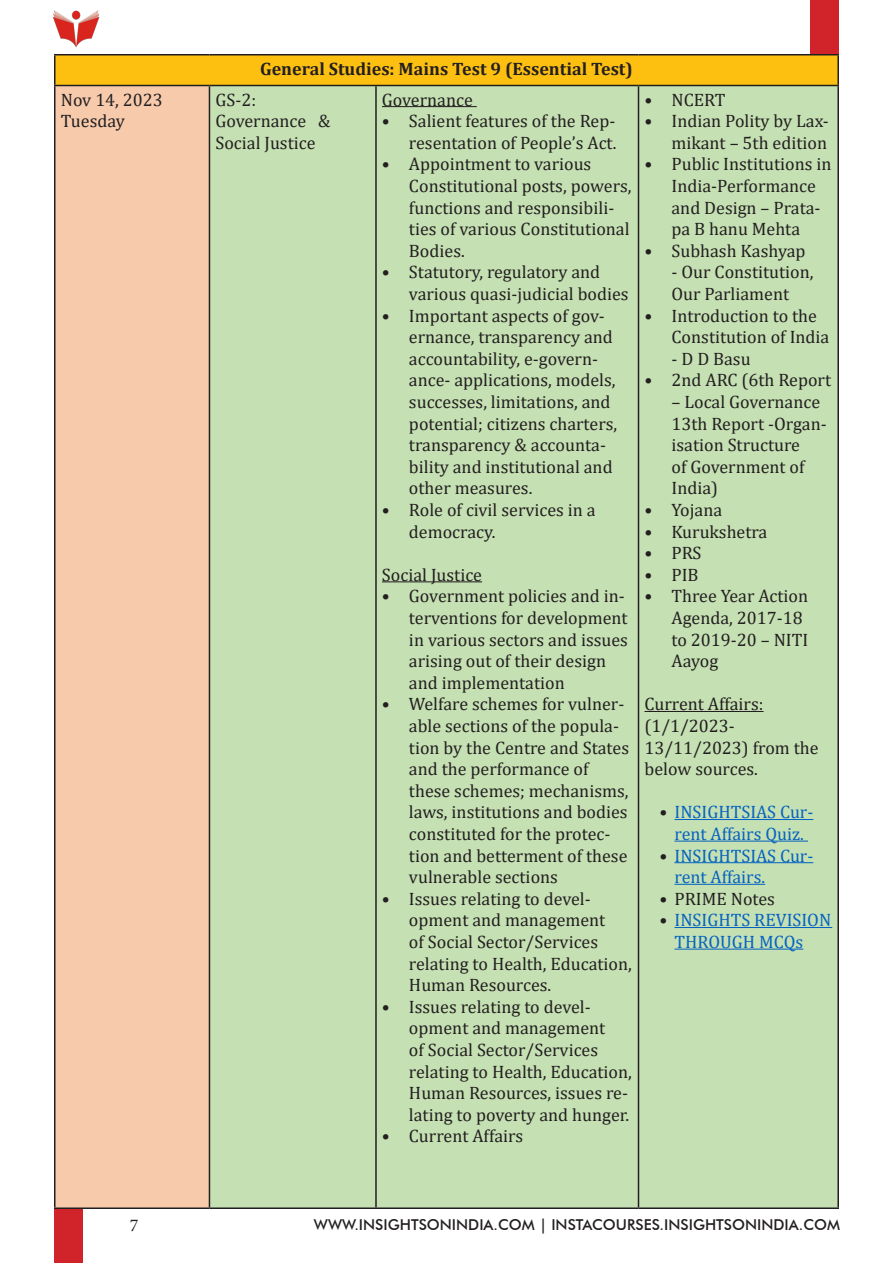
<style>
.page{position:relative;width:893px;height:1263px;background:#fff}
.page>*{position:absolute;margin:0;border:0;box-sizing:border-box;transform-origin:0 0}
.Paragraph_cambaria{font:18px/21.6px "Cambria";color:#231f20}
.t1{font:18px/21.6px "Cambria";color:#0563c1}
.Paragraph_cambaria-2{font:700 18px "Cambria";color:#231f20}
.t2{font:18px "Minion Pro";color:#231f20}
.t3{font:500 15px "Futura BT";color:#231f20}
.s1{color:#231f20}
</style>
<div class="page">
<div style="left:54px;top:1209px;width:28px;height:54px;background:#d1232a"></div>
<div style="left:810px;top:0;width:29px;height:54px;background:#d1232a"></div>
<img style="left:53px;top:10px;width:47px;height:38px">
<div style="left:55px;top:55px;width:783px;height:31px;background:#fdc011"></div>
<div style="left:55px;top:86px;width:154px;height:1122px;background:#f7caac"></div>
<div style="left:210px;top:86px;width:627px;height:1121px;background:#c5e0b3"></div>
<hr style="left:54px;top:54px;width:155px;height:2px;background:#231f20">
<hr style="left:54px;top:56px;width:2px;height:29px;background:#231f20">
<hr style="left:209px;top:54px;width:167px;height:2px;background:#231f20">
<hr style="left:376px;top:54px;width:262px;height:2px;background:#231f20">
<hr style="left:638px;top:54px;width:201px;height:2px;background:#231f20">
<hr style="left:837px;top:56px;width:2px;height:29px;background:#231f20">
<hr style="left:54px;top:85px;width:155px;height:1px;background:#231f20">
<hr style="left:54px;top:86px;width:2px;height:1121px;background:#231f20">
<hr style="left:209px;top:85px;width:167px;height:1px;background:#231f20">
<hr style="left:209px;top:86px;width:1px;height:1121px;background:#231f20">
<hr style="left:376px;top:85px;width:262px;height:1px;background:#231f20">
<hr style="left:375px;top:86px;width:2px;height:1121px;background:#231f20">
<hr style="left:638px;top:85px;width:201px;height:1px;background:#231f20">
<hr style="left:638px;top:86px;width:1px;height:1121px;background:#231f20">
<hr style="left:837px;top:86px;width:2px;height:1121px;background:#231f20">
<hr style="left:54px;top:1207px;width:155px;height:2px;background:#231f20">
<hr style="left:209px;top:1207px;width:167px;height:2px;background:#231f20">
<hr style="left:376px;top:1207px;width:262px;height:2px;background:#231f20">
<hr style="left:638px;top:1207px;width:201px;height:2px;background:#231f20">
<hr style="left:382px;top:106px;width:95px;height:1px;background:#231f20">
<hr style="left:382px;top:581px;width:100px;height:1px;background:#231f20">
<hr style="left:644px;top:711px;width:120px;height:1px;background:#231f20">
<hr style="left:674px;top:819px;width:139px;height:1px;background:#0563c1">
<hr style="left:674px;top:840px;width:134px;height:2px;background:#0563c1">
<hr style="left:674px;top:862px;width:139px;height:1px;background:#0563c1">
<hr style="left:674px;top:884px;width:91px;height:1px;background:#0563c1">
<hr style="left:674px;top:927px;width:158px;height:1px;background:#0563c1">
<hr style="left:674px;top:948px;width:129px;height:2px;background:#0563c1">
<p class="Paragraph_cambaria" style="left:61px;top:88px;width:104px">Nov 14, 2023</p>
<p class="Paragraph_cambaria" style="left:61px;top:110px;width:66px">Tuesday</p>
<p class="Paragraph_cambaria-2" style="left:260px;top:56px;width:374px">General Studies: Mains Test 9 (Essential Test)</p>
<p class="Paragraph_cambaria" style="left:215px;top:88px;width:42px">GS-2:</p>
<p class="Paragraph_cambaria" style="left:215px;top:110px;width:117px">Governance &amp;</p>
<p class="Paragraph_cambaria" style="left:215px;top:132px;width:102px">Social Justice</p>
<p class="Paragraph_cambaria" style="left:382px;top:88px;width:92px">Governance</p>
<p class="Paragraph_cambaria" style="left:382px;top:110px;width:236px;text-align:right">• Salient features of the Rep&shy;resentation of People’s Act.</p>
<p class="Paragraph_cambaria" style="left:409px;top:153px;width:224px;text-indent:-27px">• Appointment to various<br>Constitutional posts, powers, functions and responsibili&shy;ties of various Constitutional<br>Bodies.</p>
<p class="Paragraph_cambaria" style="left:409px;top:261px;width:221px;text-indent:-27px">• Statutory, regulatory and various quasi-judicial bodies</p>
<p class="Paragraph_cambaria" style="left:409px;top:304px;width:210px;text-indent:-27px">• Important aspects of gov&shy;ernance, transparency and accountability, e-govern&shy;ance- applications, models, successes, limitations, and potential; citizens charters, transparency &amp; accounta&shy;bility and institutional and other measures.</p>
<p class="Paragraph_cambaria" style="left:409px;top:499px;width:188px;text-indent:-27px">• Role of civil services in a democracy.</p>
<p class="Paragraph_cambaria" style="left:382px;top:564px;width:102px">Social Justice</p>
<p class="Paragraph_cambaria" style="left:409px;top:585px;width:220px;text-indent:-27px">• Government policies and in&shy;terventions for development in various sectors and issues arising out of their design and implementation</p>
<p class="Paragraph_cambaria" style="left:409px;top:693px;width:222px;text-indent:-27px">• Welfare schemes for vulner&shy;able sections of the popula&shy;tion by the Centre and States and the performance of these schemes; mechanisms, laws, institutions and bodies constituted for the protec&shy;tion and betterment of these vulnerable sections</p>
<p class="Paragraph_cambaria" style="left:409px;top:888px;width:224px;text-indent:-27px">• Issues relating to devel&shy;opment and management<br>of Social Sector/Services relating to Health, Education,<br>Human Resources.</p>
<p class="Paragraph_cambaria" style="left:409px;top:996px;width:224px;text-indent:-27px">• Issues relating to devel&shy;opment and management<br>of Social Sector/Services relating to Health, Education,<br>Human Resources, issues re&shy;lating to poverty and hunger.</p>
<p class="Paragraph_cambaria" style="left:382px;top:1125px;width:143px">• Current Affairs</p>
<p class="Paragraph_cambaria" style="left:644px;top:88px;width:83px">• NCERT</p>
<p class="Paragraph_cambaria" style="left:644px;top:110px;width:186px;text-align:right">• Indian Polity by Lax&shy;mikant – 5th edition</p>
<p class="Paragraph_cambaria" style="left:671px;top:153px;width:161px;text-indent:-27px">• Public Institutions in<br>India-Performance and Design – Prata&shy;pa B hanu Mehta</p>
<p class="Paragraph_cambaria" style="left:644px;top:240px;width:162px">• Subhash Kashyap</p>
<p class="Paragraph_cambaria" style="left:671px;top:261px;width:144px">- Our Constitution,<br>Our Parliament</p>
<p class="Paragraph_cambaria" style="left:671px;top:304px;width:159px;text-indent:-27px">• Introduction to the<br>Constitution of India</p>
<p class="Paragraph_cambaria" style="left:671px;top:348px;width:81px">- D D Basu</p>
<p class="Paragraph_cambaria" style="left:644px;top:369px;width:188px">• 2nd ARC (6th Report</p>
<p class="Paragraph_cambaria" style="left:671px;top:391px;width:157px">– Local Governance<br>13th Report -Organ&shy;isation Structure<br>of Government of<br>India)</p>
<p class="Paragraph_cambaria" style="left:644px;top:499px;width:79px">• Yojana</p>
<p class="Paragraph_cambaria" style="left:644px;top:520px;width:124px">• Kurukshetra</p>
<p class="Paragraph_cambaria" style="left:644px;top:542px;width:59px">• PRS</p>
<p class="Paragraph_cambaria" style="left:644px;top:564px;width:56px">• PIB</p>
<p class="Paragraph_cambaria" style="left:671px;top:585px;width:138px;text-indent:-27px">• Three Year Action<br>Agenda, 2017-18 to 2019-20 – NITI<br>Aayog</p>
<p class="Paragraph_cambaria" style="left:644px;top:693px;width:121px">Current Affairs:</p>
<p class="Paragraph_cambaria" style="left:644px;top:715px;width:176px">(1/1/2023-<br>13/11/2023) from the below sources.</p>
<p class="t1" style="left:659px;top:801px;width:155px;text-align:center"><span class="s1">•</span> INSIGHTSIAS Cur&shy;rent Affairs Quiz.</p>
<p class="t1" style="left:674px;top:844px;width:140px;text-indent:-15px"><span class="s1">•</span> INSIGHTSIAS Cur&shy;rent Affairs.</p>
<p class="Paragraph_cambaria" style="left:659px;top:888px;width:117px">• PRIME Notes</p>
<p class="t1" style="left:674px;top:909px;width:158px;text-indent:-15px"><span class="s1">•</span> INSIGHTS REVISION<br>THROUGH MCQs</p>
<p class="t2" style="left:130px;top:1213px;width:10px">7</p>
<p class="t3" style="left:314px;top:1215px;width:528px">WWW.INSIGHTSONINDIA.COM | INSTACOURSES.INSIGHTSONINDIA.COM</p>
</div>
